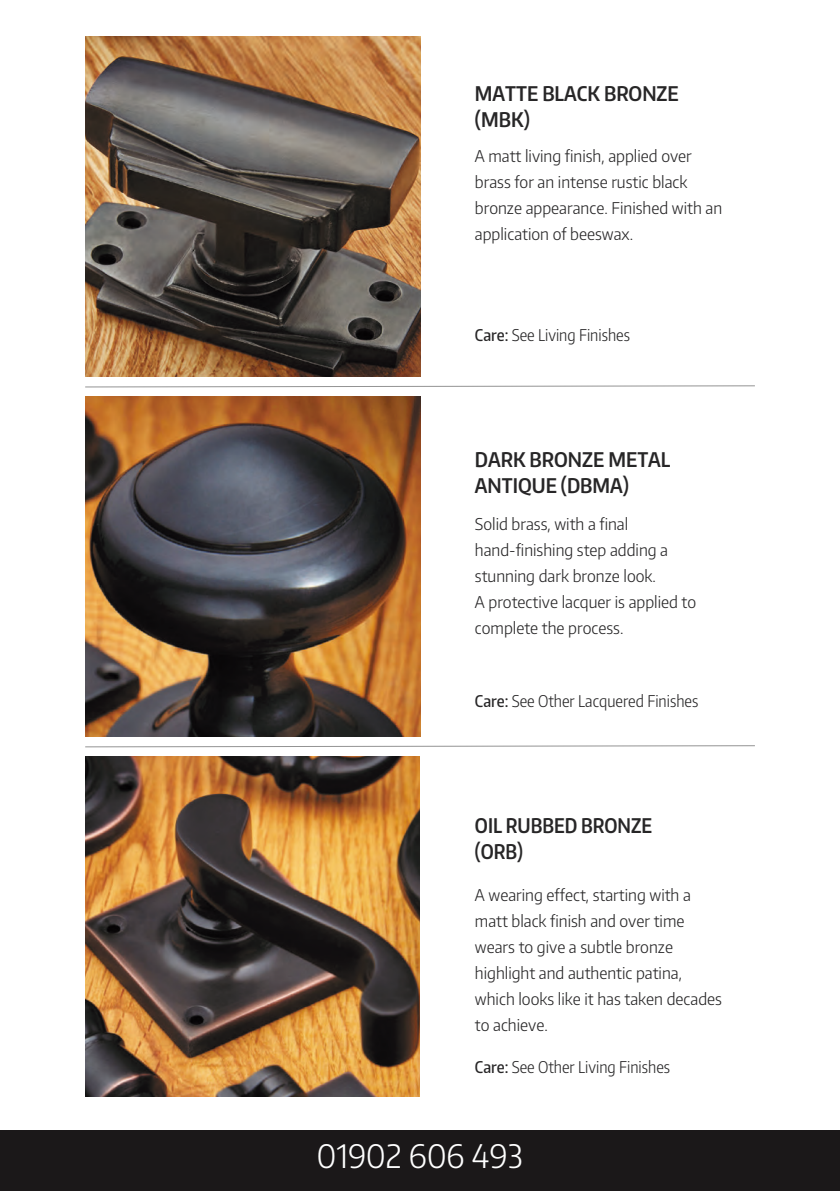
<style>
.page{position:relative;width:840px;height:1191px;background:#fff}
.page>*{position:absolute;margin:0;border:0;box-sizing:border-box;transform-origin:0 0}
.t1{font:300 32px "Encode Sans Narrow";color:#fff}
.t2{font:600 20px/26px "Encode Sans Condensed";color:#272627}
.t3{font:600 20px/26px "Encode Sans Condensed";color:#272627;scale:.95 1}
.t4{font:300 16px/26px "Encode Sans Narrow";color:#272627}
.t5{font:300 16px "Encode Sans Condensed";color:#272627}
.s1{font-weight:500}
</style>
<div class="page">
<div style="left:0;top:1130px;width:839px;height:61px;background:#1b1819"></div>
<img style="left:85px;top:36px;width:335px;height:341px">
<img style="left:85px;top:396px;width:335px;height:341px">
<img style="left:85px;top:756px;width:335px;height:341px">
<svg style="left:85px;top:385px;width:670px;height:3px"></svg>
<svg style="left:85px;top:745px;width:670px;height:3px"></svg>
<p class="t2" style="left:474px;top:80px;width:205px">MATTE BLACK BRONZE (MBK)</p>
<p class="t4" style="left:474px;top:143px;width:248px">A matt living finish, applied over brass for an intense rustic black bronze appearance. Finished with an application of beeswax.</p>
<p class="t5" style="left:474px;top:324px;width:156px"><span class="s1">Care:</span> See Living Finishes</p>
<p class="t2" style="left:474px;top:446px;width:197px">DARK BRONZE METAL<br>ANTIQUE (DBMA)</p>
<p class="t4" style="left:474px;top:511px;width:223px">Solid brass, with a final hand-finishing step adding a stunning dark bronze look.<br>A protective lacquer is applied to complete the process.</p>
<p class="t5" style="left:474px;top:690px;width:225px"><span class="s1">Care:</span> See Other Lacquered Finishes</p>
<p class="t3" style="left:474px;top:812px;width:188px">OIL RUBBED BRONZE (ORB)</p>
<p class="t4" style="left:474px;top:882px;width:248px">A wearing effect, starting with a matt black finish and over time wears to give a subtle bronze highlight and authentic patina, which looks like it has taken decades to achieve.</p>
<p class="t5" style="left:474px;top:1056px;width:196px"><span class="s1">Care:</span> See Other Living Finishes</p>
<h1 class="t1" style="left:317px;top:1134px;width:207px">01902 606 493</h1>
</div>
